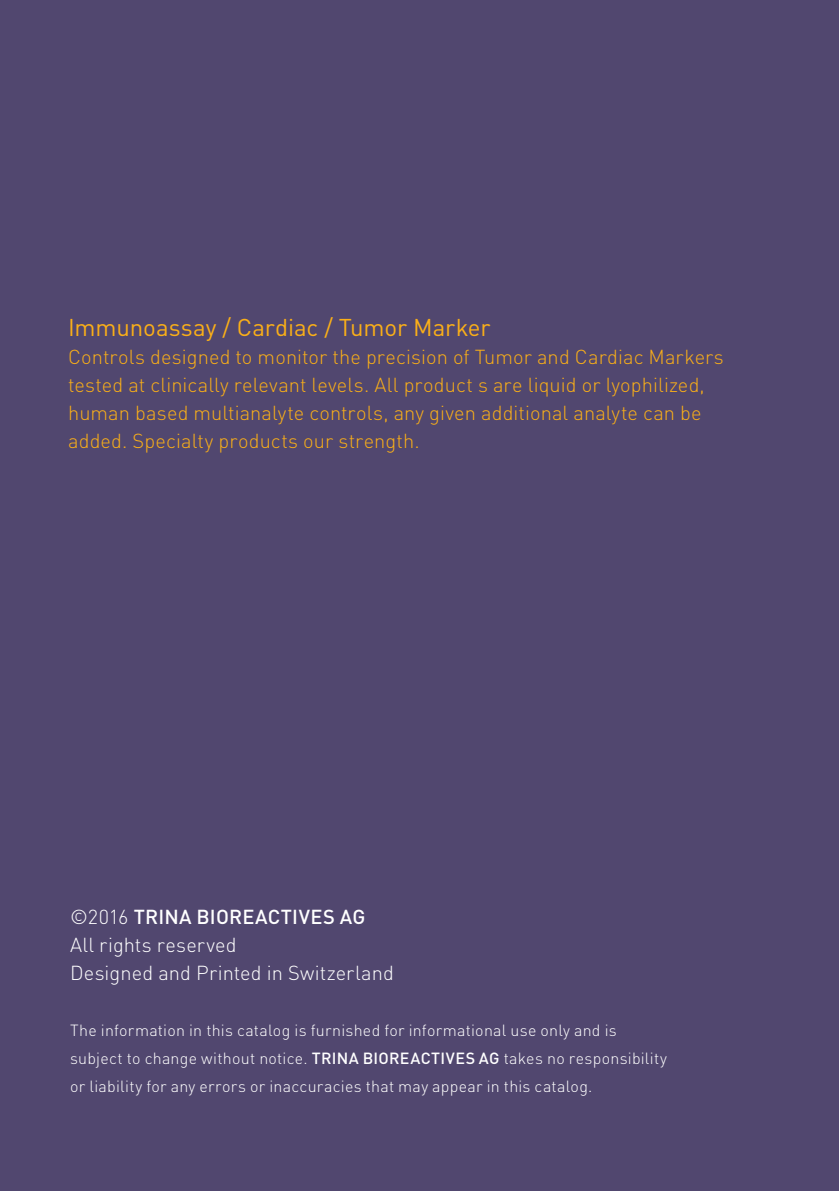
<style>
.page{position:relative;width:840px;height:1191px;background:#fff}
.page>*{position:absolute;margin:0;border:0;box-sizing:border-box;transform-origin:0 0}
.t1{font:24px "FFDIN";letter-spacing:-.005em;color:#faaf18}
.t2{font:300 20px/28px "FFDIN";letter-spacing:.005em;color:#faaf18}
.t3{font:300 20px/28px "FFDIN";letter-spacing:.01em;color:#fff}
.t4{font:300 16px/28px "FFDIN";letter-spacing:.015em;color:#fff}
.s1{font-weight:500}
</style>
<div class="page">
<div style="left:0;top:0;width:838px;height:1191px;background:#51476f"></div>
<p class="t1" style="left:68px;top:312px;width:424px">Immunoassay / Cardiac / Tumor Marker</p>
<p class="t2" style="left:68px;top:343px;width:657px">Controls designed to monitor the precision of Tumor and Cardiac Markers tested at clinically relevant levels. All product s are liquid or lyophilized, human based multianalyte controls, any given additional analyte can be added. Specialty products our strength.</p>
<p class="t3" style="left:70px;top:903px;width:325px">©2016 <span class="s1">TRINA BIOREACTIVES AG<br></span>All rights reserved<br>Designed and Printed in Switzerland</p>
<p class="t4" style="left:70px;top:1016px;width:598px">The information in this catalog is furnished for informational use only and is subject to change without notice. <span class="s1">TRINA BIOREACTIVES AG</span> takes no responsibility or liability for any errors or inaccuracies that may appear in this catalog.</p>
</div>
